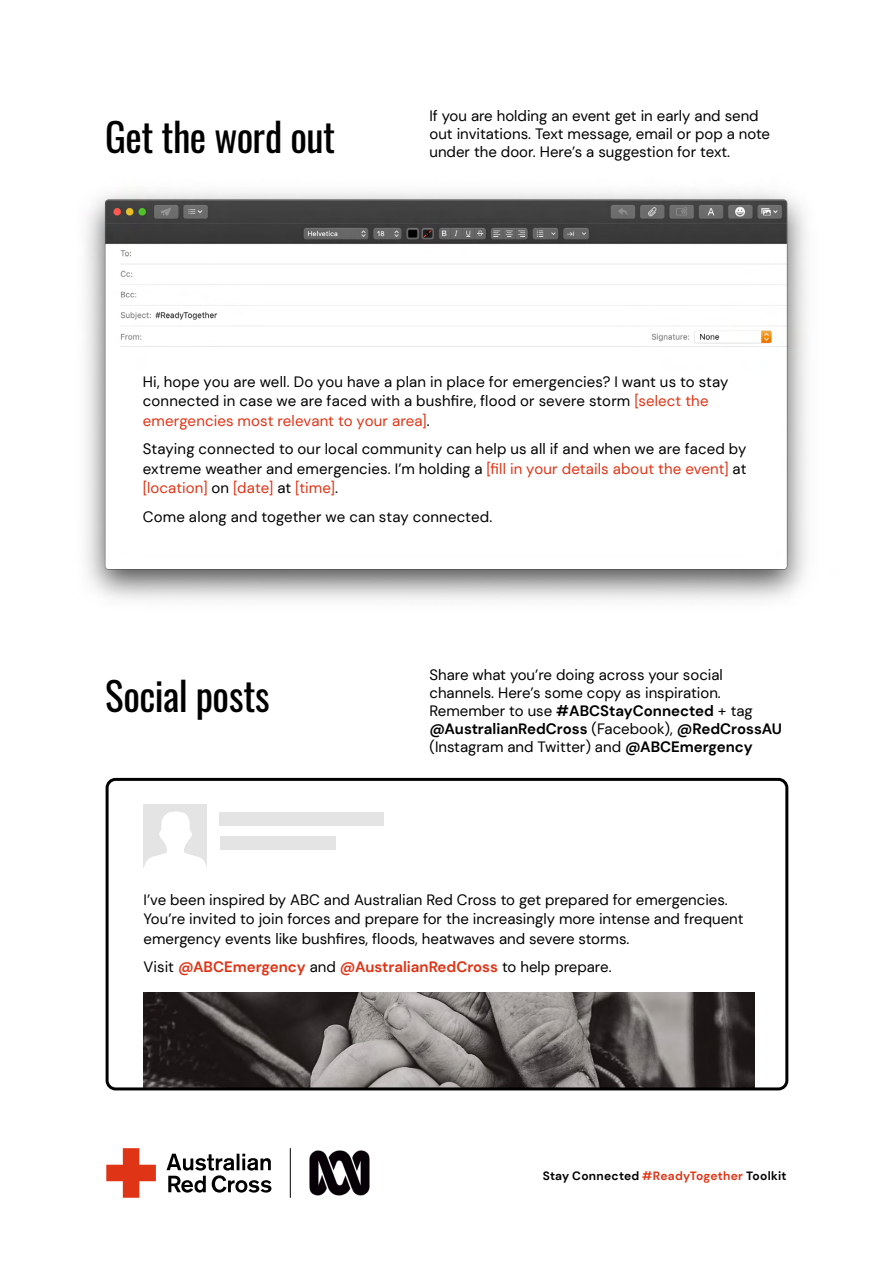
<style>
.page{position:relative;width:893px;height:1263px;background:#fff}
.page>*{position:absolute;margin:0;border:0;box-sizing:border-box;transform-origin:0 0}
.SUB_HEADING{font:39px "Oswald";letter-spacing:-.015em;color:#000}
.BODY{font:15px/18px "DM Sans";color:#000}
.BODY_BULLET{font:15px/19.5px "DM Sans";letter-spacing:.01em;color:#000}
.BODY-2{font:700 15px "DM Sans";color:#e03416}
.BODY_BULLET-2{font:700 12px "DM Sans";letter-spacing:.02em;color:#000}
.s1{color:#e03416}
.s2{font-weight:700}
.s3{font-weight:400;color:#000}
</style>
<div class="page">
<img style="left:86px;top:191px;width:720px;height:666px">
<img style="left:144px;top:992px;width:610px;height:94px">
<div style="left:106px;top:778px;width:682px;height:312px;border:3px solid #000;border-radius:9px"></div>
<div style="left:144px;top:804px;width:63px;height:64px;background:#e4e4e4"></div>
<svg style="left:144px;top:811px;width:63px;height:57px"></svg>
<div style="left:220px;top:812px;width:164px;height:14px;background:#e4e4e4"></div>
<div style="left:220px;top:836px;width:115px;height:14px;background:#e4e4e4"></div>
<svg style="left:167px;top:1154px;width:104px;height:38px"></svg>
<svg style="left:106px;top:1148px;width:50px;height:50px"></svg>
<img style="left:309px;top:1150px;width:60px;height:46px">
<hr style="left:290px;top:1148px;width:1px;height:50px;background:#000">
<p class="SUB_HEADING" style="left:105px;top:102px;width:232px">Get the word out</p>
<p class="BODY" style="left:429px;top:107px;width:342px">If you are holding an event get in early and send out invitations. Text message, email or pop a note under the door. Here’s a suggestion for text.</p>
<p class="BODY_BULLET" style="left:143px;top:372px;width:587px">Hi, hope you are well. Do you have a plan in place for emergencies? I want us to stay connected in case we are faced with a bushfire, flood or severe storm <span class="s1">[select the emergencies most relevant to your area]</span>.</p>
<p class="BODY_BULLET" style="left:143px;top:439px;width:605px;text-align:justify">Staying connected to our local community can help us all if and when we are faced by extreme weather and emergencies. I’m holding a <span class="s1">[fill in your details about the event]</span> at <span class="s1">[location]</span> on <span class="s1">[date]</span> at <span class="s1">[time]</span>.</p>
<p class="BODY_BULLET" style="left:143px;top:506px;width:351px">Come along and together we can stay connected.</p>
<p class="SUB_HEADING" style="left:105px;top:661px;width:166px">Social posts</p>
<p class="BODY" style="left:429px;top:666px;width:354px">Share what you’re doing across your social channels. Here’s some copy as inspiration.<br>Remember to use <span class="s2">#ABCStayConnected</span> + tag <span class="s2">@AustralianRedCross</span> (Facebook), <span class="s2">@RedCrossAU </span>(Instagram and Twitter) and <span class="s2">@ABCEmergency</span></p>
<p class="BODY" style="left:144px;top:890px;width:602px;line-height:19.5px">I’ve been inspired by ABC and Australian Red Cross to get prepared for emergencies.<br>You’re invited to join forces and prepare for the increasingly more intense and frequent emergency events like bushfires, floods, heatwaves and severe storms.</p>
<p class="BODY-2" style="left:144px;top:957px;width:469px"><span class="s3">Visit</span> @ABCEmergency <span class="s3">and</span> @AustralianRedCross <span class="s3">to help prepare.</span></p>
<p class="BODY_BULLET-2" style="left:543px;top:1168px;width:245px">Stay Connected <span class="s1">#ReadyTogether</span> Toolkit</p>
</div>
